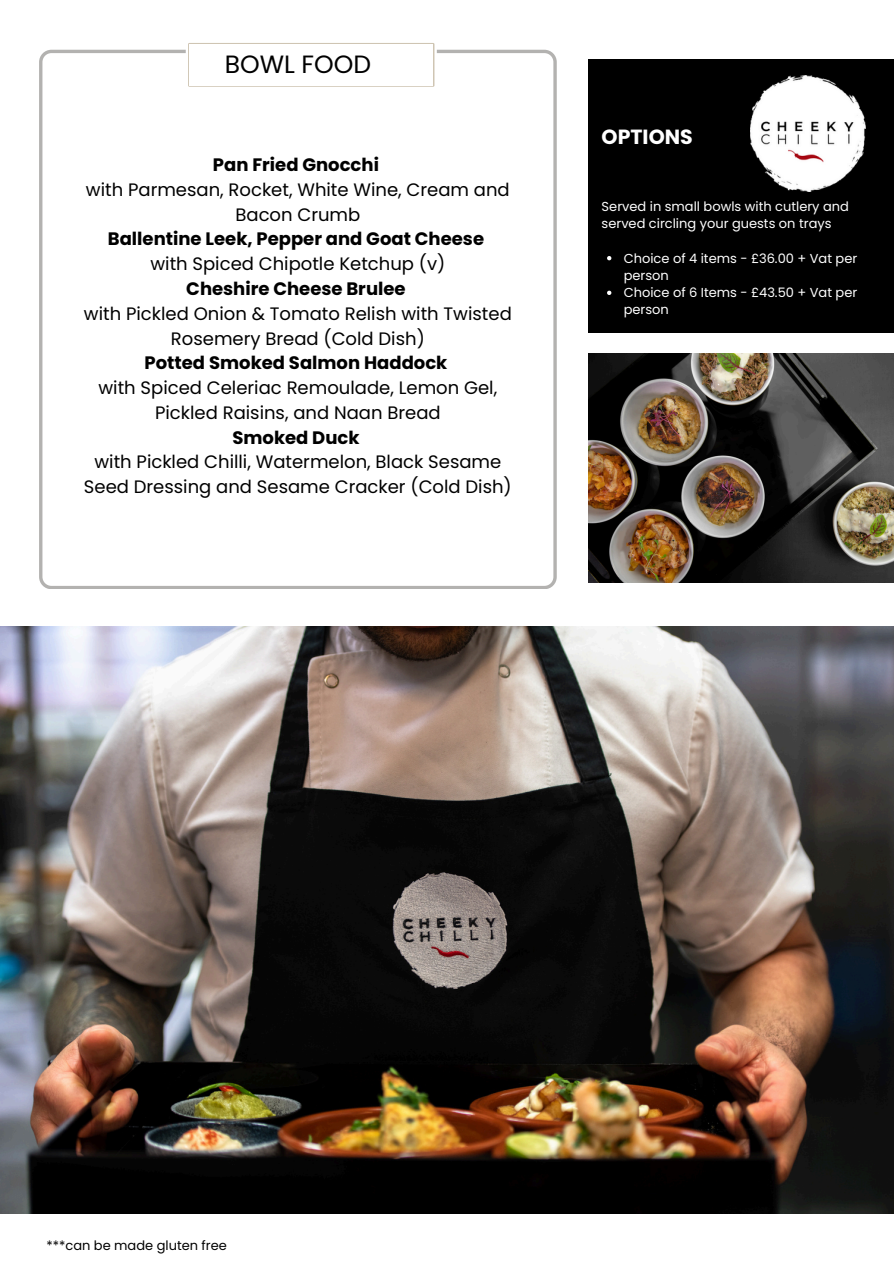
<style>
.page{position:relative;width:894px;height:1264px;background:#fff}
.page>*{position:absolute;margin:0;border:0;box-sizing:border-box;transform-origin:0 0}
.t1{font:25.05px "Poppins";color:#000}
.t2{font:700 20.55px "Poppins";color:#fff}
.t3{font:18px/24.8px "Poppins";color:#000;text-align:center}
.t4{font:13.05px/17.2px "Poppins";color:#fff}
.t5{font:13.05px "Poppins";color:#000}
.s1{font-weight:700}
</style>
<div class="page">
<svg style="left:39px;top:50px;width:517px;height:539px"></svg>
<div style="left:186px;top:41px;width:250px;height:48px;background:#fff;border-radius:4px"></div>
<svg style="left:188px;top:43px;width:246px;height:44px"></svg>
<div style="left:189px;top:44px;width:244px;height:41px;background:#fff"></div>
<div style="left:588px;top:59px;width:305px;height:274px;background:#000"></div>
<img style="left:750px;top:76px;width:114px;height:116px">
<img style="left:588px;top:353px;width:305px;height:230px">
<img style="left:0;top:626px;width:893px;height:587px">
<svg style="left:607px;top:256px;width:4px;height:4px"></svg>
<svg style="left:607px;top:291px;width:4px;height:4px"></svg>
<p class="t1" style="left:225px;top:47px;width:148px">BOWL FOOD</p>
<h3 class="t3" style="left:84px;top:152px;width:429px"><span class="s1">Pan Fried Gnocchi<br></span>with Parmesan, Rocket, White Wine, Cream and<br>Bacon Crumb<br><span class="s1">Ballentine Leek, Pepper and Goat Cheese<br></span>with Spiced Chipotle Ketchup (v)<br><span class="s1">Cheshire Cheese Brulee<br></span>with Pickled Onion &amp; Tomato Relish with Twisted<br>Rosemery Bread (Cold Dish)<br><span class="s1">Potted Smoked Salmon Haddock<br></span>with Spiced Celeriac Remoulade, Lemon Gel,<br>Pickled Raisins, and Naan Bread<br><span class="s1">Smoked Duck<br></span>with Pickled Chilli, Watermelon, Black Sesame<br>Seed Dressing and Sesame Cracker (Cold Dish)</h3>
<p class="t2" style="left:601px;top:123px;width:93px">OPTIONS</p>
<p class="t4" style="left:601px;top:197px;width:249px">Served in small bowls with cutlery and served circling your guests on trays</p>
<p class="t4" style="left:623px;top:249px;width:235px">Choice of 4 items - £36.00 + Vat per person</p>
<p class="t4" style="left:623px;top:284px;width:235px">Choice of 6 Items - £43.50 + Vat per person</p>
<p class="t5" style="left:46px;top:1235px;width:182px">***can be made gluten free</p>
</div>
